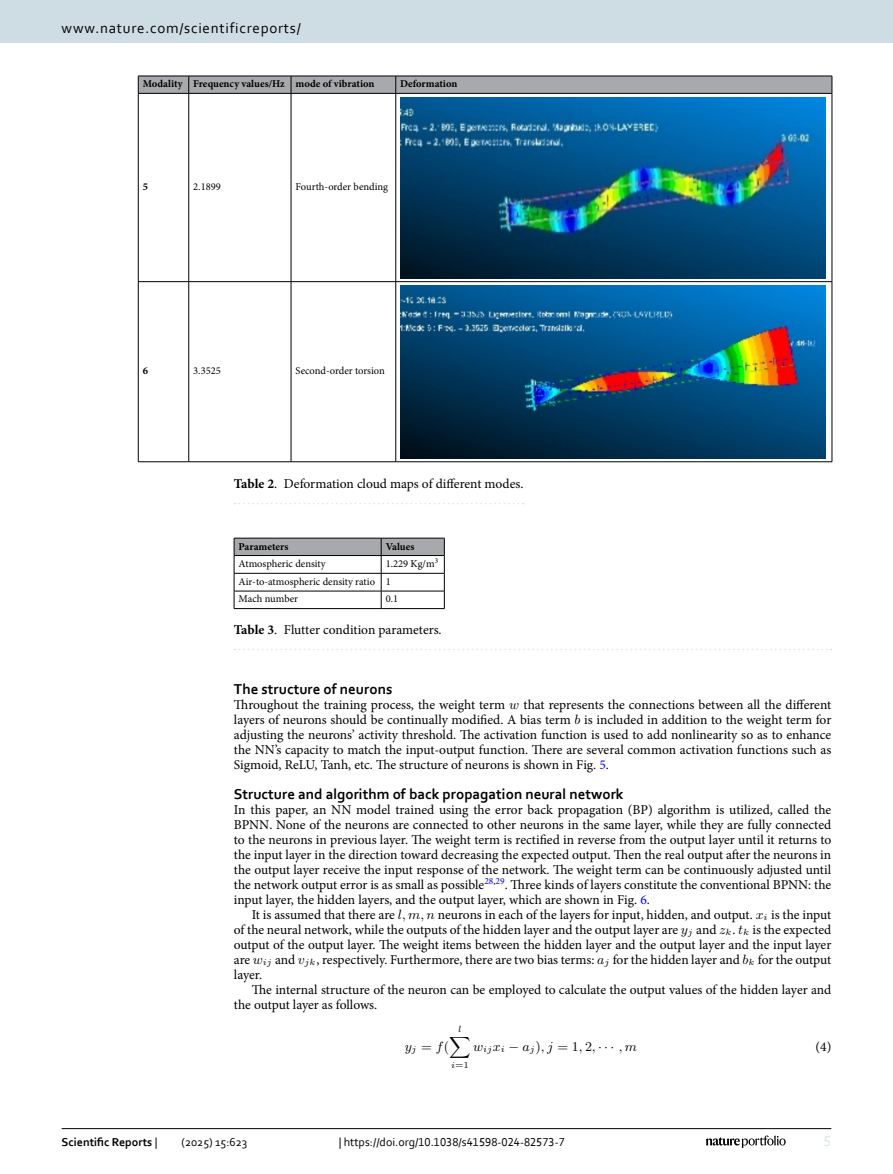
<style>
.page{position:relative;width:893px;height:1174px;background:#fff}
.page>*{position:absolute;margin:0;border:0;box-sizing:border-box;transform-origin:0 0}
.Head_2{font:700 15px "Corbel";color:#000}
.t1{font:15px "Corbel";letter-spacing:.05em;color:#000}
.t2{font:15px "LM Math Extension 10";color:#000}
.t3{font:15px "Corbel";color:#d9e4eb}
.Body_Text{font:13.5px/15px "Minion Pro";letter-spacing:-.005em;color:#000;text-align:justify}
.Body_Text_Indent{font:13.5px/15px "Minion Pro";letter-spacing:-.005em;color:#000;text-align:justify}
.Table_Caption{font:13.5px "Minion Pro";letter-spacing:-.005em;color:#000}
.t4{font:13.5px "LM Math Italic 9";color:#000}
.EQ{font:13.5px "Minion Pro";color:#000}
.t5{font:12px "Corbel";color:#000}
.t6{font:700 12px "Corbel";color:#000}
.Table_Body{font:10.5px "Minion Pro";color:#000}
.Table_Head{font:700 10.5px "Minion Pro";color:#000}
.Table_Body-2{font:700 10.5px "Minion Pro";color:#000}
.t7{font:9px "LM Math Italic 6";color:#000}
.t8{font:9px "LM Roman 6";color:#000}
.s1{font-weight:700}
.s2{font-family:"LM Math Italic 9"}
.s3{color:#00f}
.s4{font-family:"LM Roman 9"}
.s5{font-family:"LM Math Italic 6"}
.s6{font-weight:400}
</style>
<div class="page">
<svg style="left:234px;top:538px;width:211px;height:70px"></svg>
<hr style="left:381px;top:608px;width:63px;height:1px;background:#000">
<hr style="left:234px;top:608px;width:147px;height:1px;background:#000">
<svg style="left:235px;top:649px;width:597px;height:1px"></svg>
<hr style="left:138px;top:93px;width:51px;height:1px;background:#000">
<hr style="left:189px;top:93px;width:102px;height:1px;background:#000">
<hr style="left:291px;top:93px;width:105px;height:1px;background:#000">
<svg style="left:138px;top:76px;width:695px;height:17px;background:#a0a1a4"></svg>
<hr style="left:396px;top:93px;width:436px;height:1px;background:#000">
<hr style="left:138px;top:94px;width:1px;height:187px;background:#000">
<hr style="left:188px;top:94px;width:1px;height:187px;background:#000">
<hr style="left:291px;top:94px;width:1px;height:187px;background:#000">
<hr style="left:395px;top:94px;width:1px;height:187px;background:#000">
<hr style="left:832px;top:94px;width:1px;height:187px;background:#000">
<hr style="left:138px;top:281px;width:51px;height:1px;background:#000">
<hr style="left:138px;top:282px;width:1px;height:179px;background:#000">
<hr style="left:189px;top:281px;width:102px;height:1px;background:#000">
<hr style="left:188px;top:282px;width:1px;height:179px;background:#000">
<hr style="left:189px;top:461px;width:102px;height:1px;background:#000">
<hr style="left:291px;top:281px;width:105px;height:1px;background:#000">
<hr style="left:291px;top:282px;width:1px;height:179px;background:#000">
<hr style="left:291px;top:461px;width:105px;height:1px;background:#000">
<hr style="left:396px;top:281px;width:436px;height:1px;background:#000">
<hr style="left:395px;top:282px;width:1px;height:179px;background:#000">
<hr style="left:832px;top:282px;width:1px;height:179px;background:#000">
<hr style="left:396px;top:461px;width:436px;height:1px;background:#000">
<hr style="left:138px;top:461px;width:51px;height:1px;background:#000">
<img style="left:400px;top:97px;width:426px;height:181px">
<img style="left:400px;top:285px;width:426px;height:173px">
<svg style="left:235px;top:503px;width:289px;height:1px"></svg>
<hr style="left:62px;top:1128px;width:769px;height:1px;background:#000">
<svg style="left:706px;top:1135px;width:80px;height:12px"></svg>
<div style="left:0;top:0;width:893px;height:43px;background:#cedde4"></div>
<p class="t1" style="left:62px;top:18px;width:241px">www.nature.com/scientificreports/</p>
<p class="Table_Head" style="left:143px;top:77px;width:41px">Modality</p>
<p class="Table_Head" style="left:193px;top:77px;width:93px">Frequency values/Hz</p>
<p class="Table_Head" style="left:296px;top:77px;width:80px">mode of vibration</p>
<p class="Table_Head" style="left:400px;top:77px;width:59px">Deformation</p>
<p class="Table_Body-2" style="left:143px;top:179px;width:7px">5</p>
<p class="Table_Body" style="left:193px;top:180px;width:29px">2.1899</p>
<p class="Table_Body" style="left:296px;top:180px;width:94px">Fourth-order bending</p>
<p class="Table_Body-2" style="left:143px;top:363px;width:7px">6</p>
<p class="Table_Body" style="left:193px;top:364px;width:29px">3.3525</p>
<p class="Table_Body" style="left:296px;top:364px;width:91px">Second-order torsion</p>
<p class="Table_Caption" style="left:234px;top:475px;width:291px"><span class="s1">Table 2</span>. Deformation cloud maps of different modes.</p>
<p class="Table_Head" style="left:239px;top:539px;width:51px">Parameters</p>
<p class="Table_Head" style="left:386px;top:539px;width:30px">Values</p>
<p class="Table_Body" style="left:239px;top:556px;width:89px">Atmospheric density</p>
<p class="Table_Body" style="left:386px;top:556px;width:54px">1.229 Kg/m<sup>3</sup></p>
<p class="Table_Body" style="left:239px;top:574px;width:138px">Air-to-atmospheric density ratio</p>
<p class="Table_Body" style="left:386px;top:574px;width:7px">1</p>
<p class="Table_Body" style="left:239px;top:592px;width:61px">Mach number</p>
<p class="Table_Body" style="left:386px;top:592px;width:14px">0.1</p>
<p class="Table_Caption" style="left:234px;top:621px;width:209px"><span class="s1">Table 3</span>. Flutter condition parameters.</p>
<p class="Head_2" style="left:234px;top:679px;width:160px">The structure of neurons</p>
<p class="Body_Text" style="left:234px;top:697px;width:599px">Throughout the training process, the weight term <span class="s2">w</span> that represents the connections between all the different layers of neurons should be continually modified. A bias term <span class="s2">b</span> is included in addition to the weight term for adjusting the neurons’ activity threshold. The activation function is used to add nonlinearity so as to enhance the NN’s capacity to match the input-output function. There are several common activation functions such as Sigmoid, ReLU, Tanh, etc. The structure of neurons is shown in Fig. <span class="s3">5</span>.</p>
<p class="Head_2" style="left:234px;top:784px;width:391px">Structure and algorithm of back propagation neural network</p>
<p class="Body_Text" style="left:234px;top:802px;width:599px">In this paper, an NN model trained using the error back propagation (BP) algorithm is utilized, called the BPNN. None of the neurons are connected to other neurons in the same layer, while they are fully connected to the neurons in previous layer. The weight term is rectified in reverse from the output layer until it returns to the input layer in the direction toward decreasing the expected output. Then the real output after the neurons in the output layer receive the input response of the network. The weight term can be continuously adjusted until the network output error is as small as possible<sup>28</sup><sup>,</sup><sup>29</sup>. Three kinds of layers constitute the conventional BPNN: the input layer, the hidden layers, and the output layer, which are shown in Fig. <span class="s3">6</span>.</p>
<p class="Body_Text_Indent" style="left:234px;top:907px;width:599px;text-indent:18px">It is assumed that there are <span class="s2">l, m, n</span> neurons in each of the layers for input, hidden, and output. <span class="s2">x</span><sub>i</sub> is the input of the neural network, while the outputs of the hidden layer and the output layer are <span class="s2">y</span><sub>j</sub> and <span class="s2">z</span><sub>k</sub>. <span class="s2">t</span><sub>k</sub> is the expected output of the output layer. The weight items between the hidden layer and the output layer and the input layer are</p>
<p class="t7" style="left:253px;top:958px;width:20px"><sup>w</sup>ij</p>
<p class="Body_Text_Indent" style="left:275px;top:952px;width:22px">and</p>
<p class="t7" style="left:298px;top:958px;width:19px"><sup>v</sup>jk</p>
<p class="Body_Text_Indent" style="left:316px;top:952px;width:516px">, respectively. Furthermore, there are two bias terms: <span class="s2">a</span><sub>j</sub> for the hidden layer and <span class="s2">b</span><sub>k</sub> for the output</p>
<p class="Body_Text_Indent" style="left:234px;top:967px;width:30px">layer.</p>
<p class="Body_Text_Indent" style="left:234px;top:982px;width:599px;text-indent:18px">The internal structure of the neuron can be employed to calculate the output values of the hidden layer and the output layer as follows.</p>
<p class="t4" style="left:405px;top:1040px;width:46px">y<sub>j</sub> <span class="s4">=</span>f<span class="s4">(</span></p>
<p class="t2" style="left:449px;top:1022px;width:23px">∑<sup>l</sup></p>
<p class="t8" style="left:451px;top:1058px;width:19px"><span class="s5">i</span>=1</p>
<p class="t4" style="left:473px;top:1040px;width:165px">w<sub>ij</sub>x<sub>i</sub> −a<sub>j</sub><span class="s4">)</span>,j <span class="s4">=1</span>,<span class="s4">2</span>,••• ,m</p>
<p class="EQ" style="left:815px;top:1037px;width:17px">(4)</p>
<p class="t6" style="left:62px;top:1134px;width:97px">Scientific Reports <span class="s6">|</span></p>
<p class="t5" style="left:181px;top:1134px;width:67px">(2025) 15:623</p>
<p class="t5" style="left:339px;top:1134px;width:228px">| https://doi.org/10.1038/s41598-024-82573-7</p>
<p class="t3" style="left:824px;top:1132px;width:9px">5</p>
</div>
